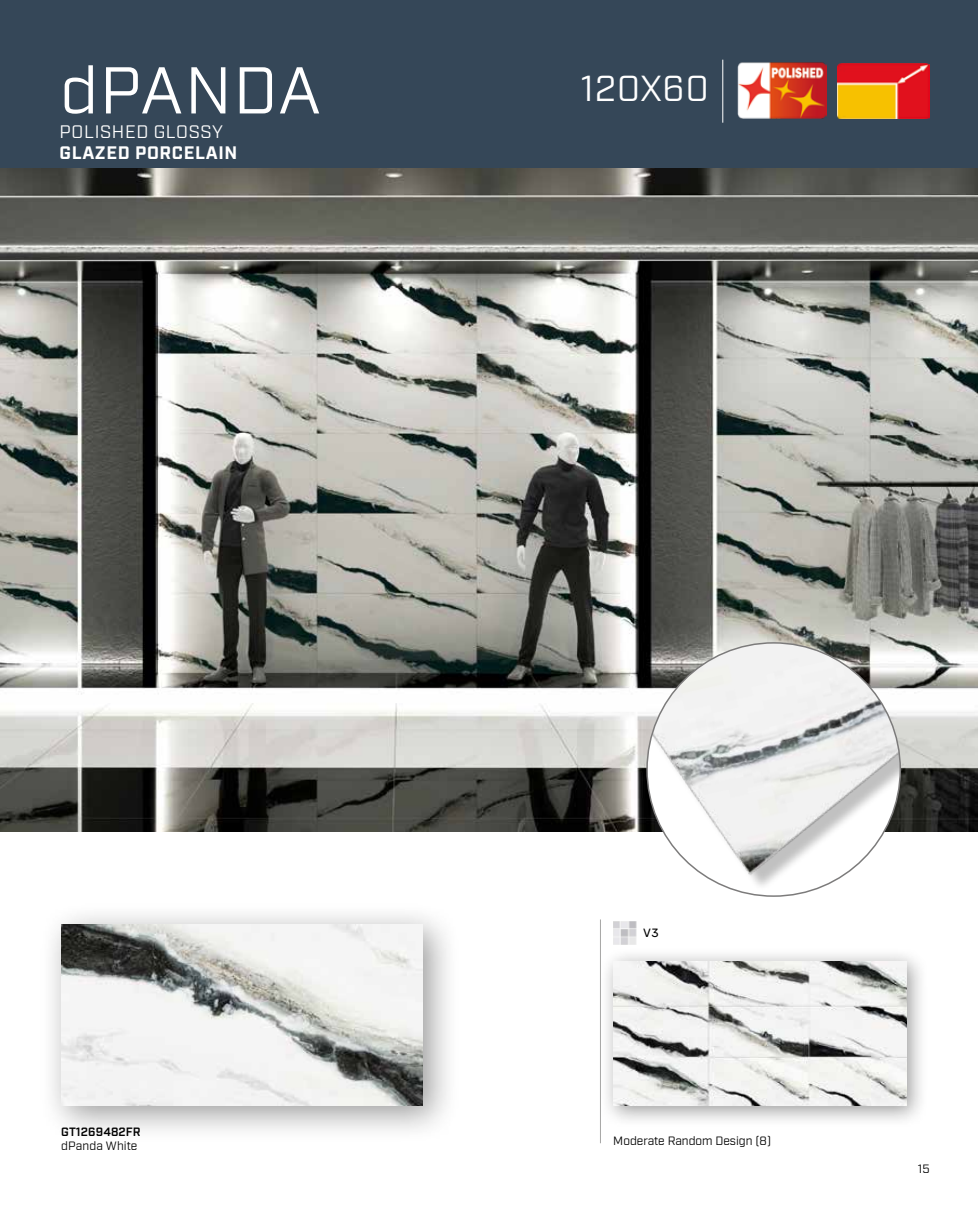
<style>
.page{position:relative;width:978px;height:1212px;background:#fff}
.page>*{position:absolute;margin:0;border:0;box-sizing:border-box;transform-origin:0 0}
.t1{font:66px "Industry";letter-spacing:.025em;color:#fff}
.t2{font:36px "Industry";letter-spacing:.025em;color:#fff}
.t3{font:700 18px "Industry";letter-spacing:.035em;color:#fff}
.t4{font:18px "Industry";letter-spacing:.035em;color:#fff}
.t5{font:12px "Industry";color:#000}
.t6{font:600 12px "Industry";letter-spacing:.01em;color:#000}
.t7{font:12px "Rubik";color:#000}
</style>
<div class="page">
<div style="left:0;top:0;width:978px;height:170px;background:#354758"></div>
<div style="left:600px;top:947px;width:329px;height:181px;background:#000;opacity:.4"></div>
<img style="left:613px;top:961px;width:293px;height:145px">
<img style="left:0;top:169px;width:978px;height:662px">
<div style="left:39px;top:902px;width:422px;height:241px;background:#000;opacity:.4"></div>
<img style="left:61px;top:924px;width:362px;height:181px">
<hr style="left:722px;top:60px;width:1px;height:63px;background:#fff">
<img style="left:838px;top:64px;width:91px;height:55px">
<img style="left:737px;top:62px;width:90px;height:57px">
<hr style="left:600px;top:919px;width:1px;height:224px;background:#a7a7a6">
<img style="left:613px;top:921px;width:23px;height:23px">
<img style="left:647px;top:643px;width:253px;height:253px">
<h1 class="t1" style="left:60px;top:51px;width:262px">dPANDA</h1>
<h3 class="t4" style="left:60px;top:121px;width:165px">POLISHED GLOSSY</h3>
<h3 class="t3" style="left:60px;top:142px;width:179px">GLAZED PORCELAIN</h3>
<h2 class="t2" style="left:580px;top:67px;width:130px">120X60</h2>
<p class="t7" style="left:643px;top:926px;width:17px">V3</p>
<p class="t6" style="left:61px;top:1125px;width:81px">GT1269482FR</p>
<p class="t5" style="left:61px;top:1139px;width:78px">dPanda White</p>
<p class="t5" style="left:613px;top:1134px;width:159px">Moderate Random Design (8)</p>
<p class="t5" style="left:918px;top:1161px;width:13px">15</p>
</div>
